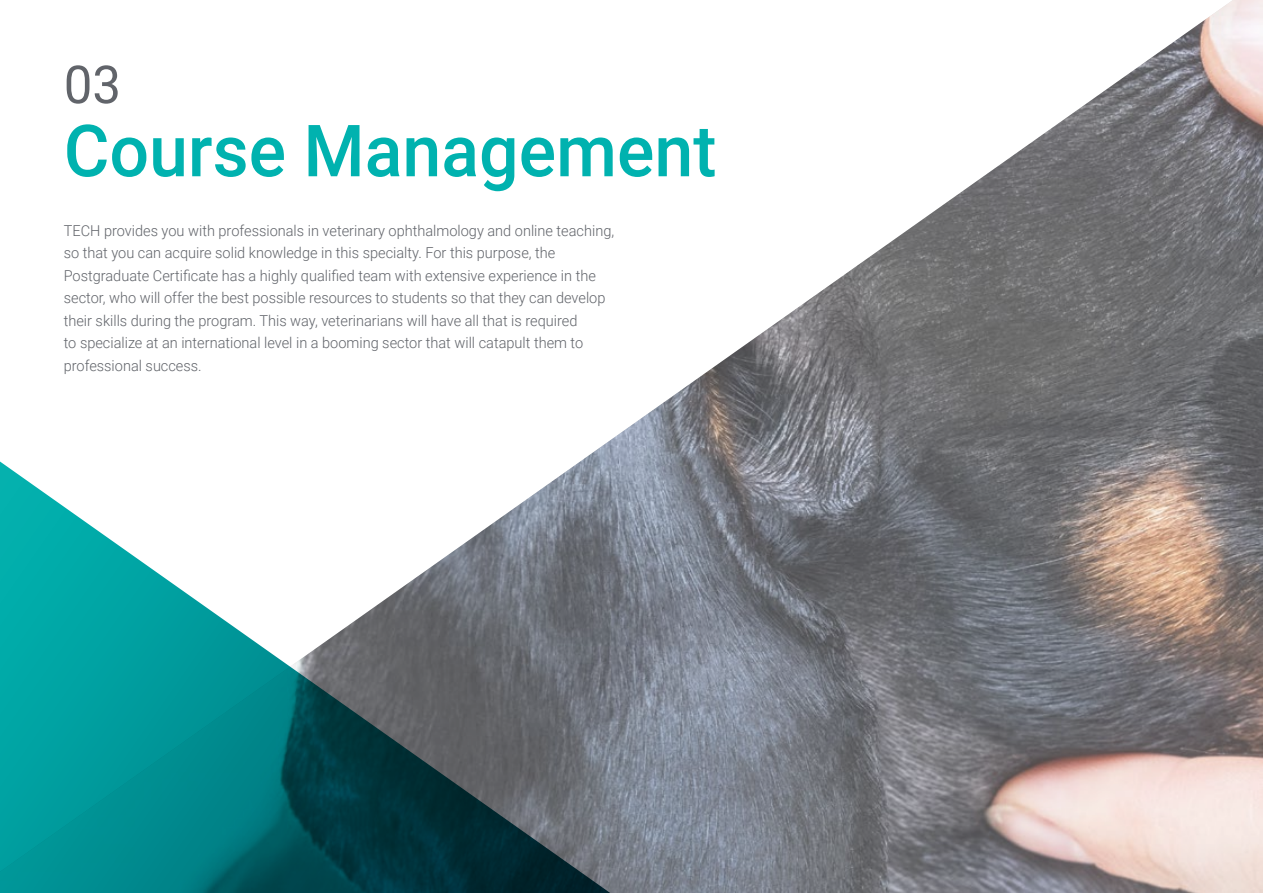
<style>
.page{position:relative;width:1263px;height:893px;background:#fff}
.page>*{position:absolute;margin:0;border:0;box-sizing:border-box;transform-origin:0 0}
.t1{font:500 72px "Roboto";color:#00b2af}
.t2{font:52.5px "Roboto";color:#61646a}
.t3{font:300 15px/22.5px "Roboto";color:#61646a}
</style>
<div class="page">
<img style="left:602px;top:0;width:661px;height:893px">
<svg style="left:0;top:446px;width:640px;height:447px"></svg>
<h2 class="t2" style="left:64px;top:48px;width:59px">03</h2>
<h1 class="t1" style="left:64px;top:100px;width:654px">Course Management</h1>
<p class="t3" style="left:64px;top:218px;width:552px">TECH provides you with professionals in veterinary ophthalmology and online teaching, so that you can acquire solid knowledge in this specialty. For this purpose, the Postgraduate Certificate has a highly qualified team with extensive experience in the sector, who will offer the best possible resources to students so that they can develop their skills during the program. This way, veterinarians will have all that is required<br>to specialize at an international level in a booming sector that will catapult them to professional success.</p>
</div>
